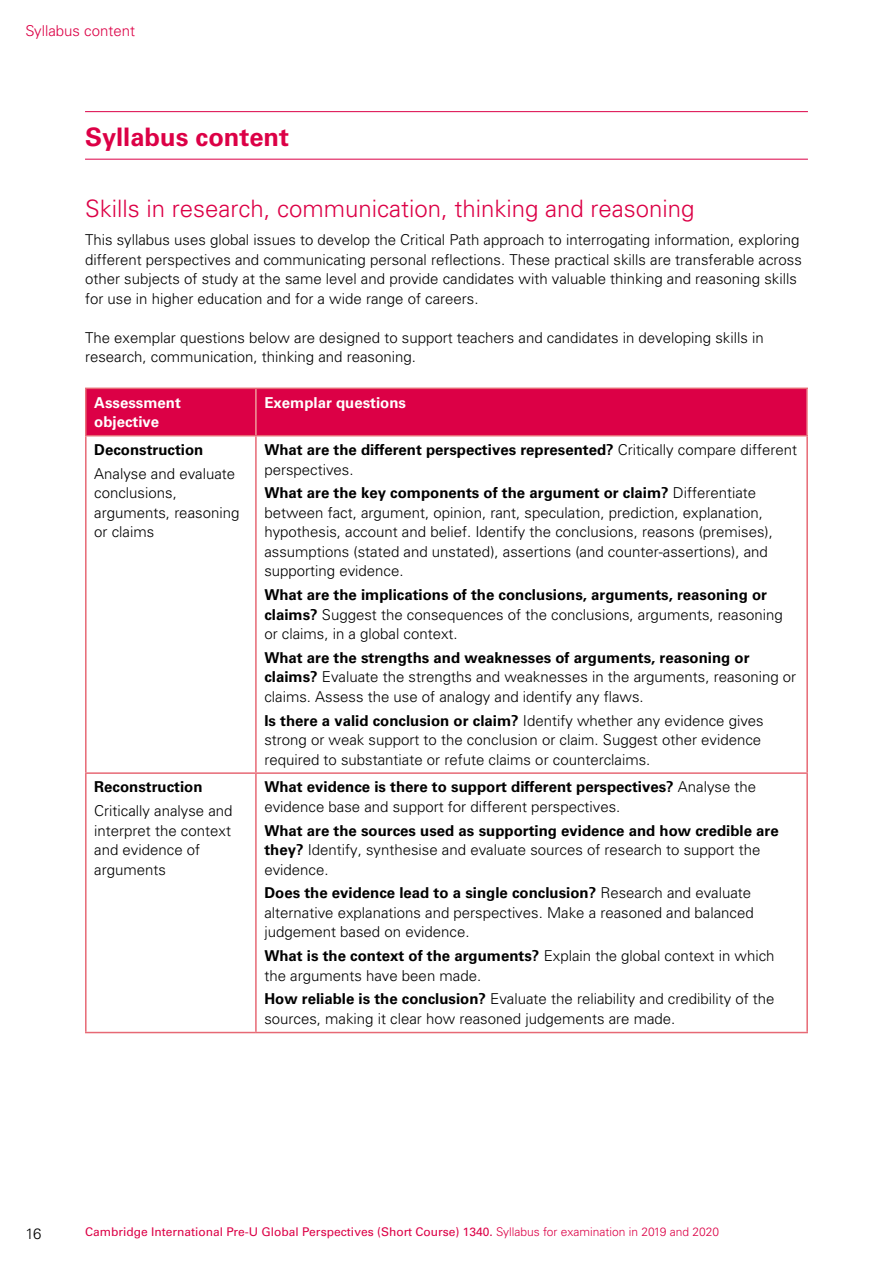
<style>
.page{position:relative;width:893px;height:1263px;background:#fff}
.page>*{position:absolute;margin:0;border:0;box-sizing:border-box;transform-origin:0 0}
.t1{font:700 25.5px "Univers LT Std";color:#dc0046}
.t2{font:300 24px "Univers LT Std";color:#dc0046}
.t3{font:300 15px/19.5px "Univers LT Std";color:#000}
.t4{font:700 15px/19.5px "Univers LT Std";color:#000}
.t5{font:700 15px/19.5px "Univers LT Std";color:#fff}
.t6{font:300 15px "Univers LT Std";color:#dc0046}
.t7{font:12px "Univers LT Std";color:#dc0046}
.s1{font-weight:300}
.s2{font-weight:700}
</style>
<div class="page">
<hr style="left:85px;top:111px;width:723px;height:1px;background:#dc0046">
<hr style="left:85px;top:159px;width:723px;height:1px;background:#dc0046">
<div style="left:87px;top:389px;width:719px;height:46px;background:#dc0046"></div>
<hr style="left:255px;top:389px;width:2px;height:46px;background:#ef999b">
<hr style="left:85px;top:772px;width:171px;height:2px;background:#e76975">
<hr style="left:85px;top:1032px;width:171px;height:1px;background:#e76975">
<hr style="left:85px;top:436px;width:2px;height:336px;background:#e76975">
<hr style="left:85px;top:774px;width:2px;height:258px;background:#e76975">
<hr style="left:85px;top:388px;width:171px;height:1px;background:#e76975">
<hr style="left:85px;top:389px;width:2px;height:46px;background:#e76975">
<hr style="left:256px;top:388px;width:552px;height:1px;background:#e76975">
<hr style="left:85px;top:435px;width:171px;height:1px;background:#e76975">
<hr style="left:806px;top:389px;width:2px;height:46px;background:#ef999b">
<hr style="left:256px;top:435px;width:552px;height:1px;background:#e76975">
<hr style="left:255px;top:436px;width:2px;height:336px;background:#e76975">
<hr style="left:806px;top:436px;width:2px;height:336px;background:#e76975">
<hr style="left:256px;top:772px;width:552px;height:2px;background:#e76975">
<hr style="left:255px;top:774px;width:2px;height:258px;background:#e76975">
<hr style="left:806px;top:774px;width:2px;height:258px;background:#e76975">
<hr style="left:256px;top:1032px;width:552px;height:1px;background:#e76975">
<p class="t6" style="left:26px;top:22px;width:111px">Syllabus content</p>
<h1 class="t1" style="left:85px;top:122px;width:206px">Syllabus content</h1>
<h2 class="t2" style="left:85px;top:194px;width:611px">Skills in research, communication, thinking and reasoning</h2>
<p class="t3" style="left:85px;top:230px;width:718px">This syllabus uses global issues to develop the Critical Path approach to interrogating information, exploring different perspectives and communicating personal reflections. These practical skills are transferable across other subjects of study at the same level and provide candidates with valuable thinking and reasoning skills for use in higher education and for a wide range of careers.</p>
<p class="t3" style="left:85px;top:327px;width:680px">The exemplar questions below are designed to support teachers and candidates in developing skills in research, communication, thinking and reasoning.</p>
<p class="t5" style="left:94px;top:393px;width:88px">Assessment objective</p>
<p class="t5" style="left:264px;top:393px;width:143px">Exemplar questions</p>
<p class="t4" style="left:94px;top:440px;width:111px">Deconstruction</p>
<p class="t3" style="left:94px;top:464px;width:147px">Analyse and evaluate conclusions, arguments, reasoning or claims</p>
<p class="t4" style="left:264px;top:440px;width:534px">What are the different perspectives represented? <span class="s1">Critically compare different perspectives.</span></p>
<p class="t3" style="left:264px;top:483px;width:510px"><span class="s2">What are the key components of the argument or claim?</span> Differentiate between fact, argument, opinion, rant, speculation, prediction, explanation, hypothesis, account and belief. Identify the conclusions, reasons (premises), assumptions (stated and unstated), assertions (and counter-assertions), and supporting evidence.</p>
<p class="t3" style="left:264px;top:585px;width:520px"><span class="s2">What are the implications of the conclusions, arguments, reasoning or claims?</span> Suggest the consequences of the conclusions, arguments, reasoning or claims, in a global context.</p>
<p class="t3" style="left:264px;top:648px;width:533px"><span class="s2">What are the strengths and weaknesses of arguments, reasoning or claims?</span> Evaluate the strengths and weaknesses in the arguments, reasoning or claims. Assess the use of analogy and identify any flaws.</p>
<p class="t3" style="left:264px;top:710px;width:501px"><span class="s2">Is there a valid conclusion or claim?</span> Identify whether any evidence gives strong or weak support to the conclusion or claim. Suggest other evidence required to substantiate or refute claims or counterclaims.</p>
<p class="t4" style="left:94px;top:777px;width:110px">Reconstruction</p>
<p class="t3" style="left:94px;top:801px;width:140px">Critically analyse and interpret the context and evidence of arguments</p>
<p class="t3" style="left:264px;top:777px;width:493px"><span class="s2">What evidence is there to support different perspectives?</span> Analyse the evidence base and support for different perspectives.</p>
<p class="t3" style="left:264px;top:821px;width:516px"><span class="s2">What are the sources used as supporting evidence and how credible are they?</span> Identify, synthesise and evaluate sources of research to support the evidence.</p>
<p class="t3" style="left:264px;top:883px;width:491px"><span class="s2">Does the evidence lead to a single conclusion?</span> Research and evaluate alternative explanations and perspectives. Make a reasoned and balanced judgement based on evidence.</p>
<p class="t3" style="left:264px;top:946px;width:512px"><span class="s2">What is the context of the arguments?</span> Explain the global context in which the arguments have been made.</p>
<p class="t3" style="left:264px;top:989px;width:512px"><span class="s2">How reliable is the conclusion?</span> Evaluate the reliability and credibility of the sources, making it clear how reasoned judgements are made.</p>
<p class="t3" style="left:26px;top:1223px;width:17px">16</p>
<p class="t7" style="left:85px;top:1225px;width:636px">Cambridge International Pre-U Global Perspectives (Short Course) 1340. <span class="s1">Syllabus for examination in 2019 and 2020</span></p>
</div>
